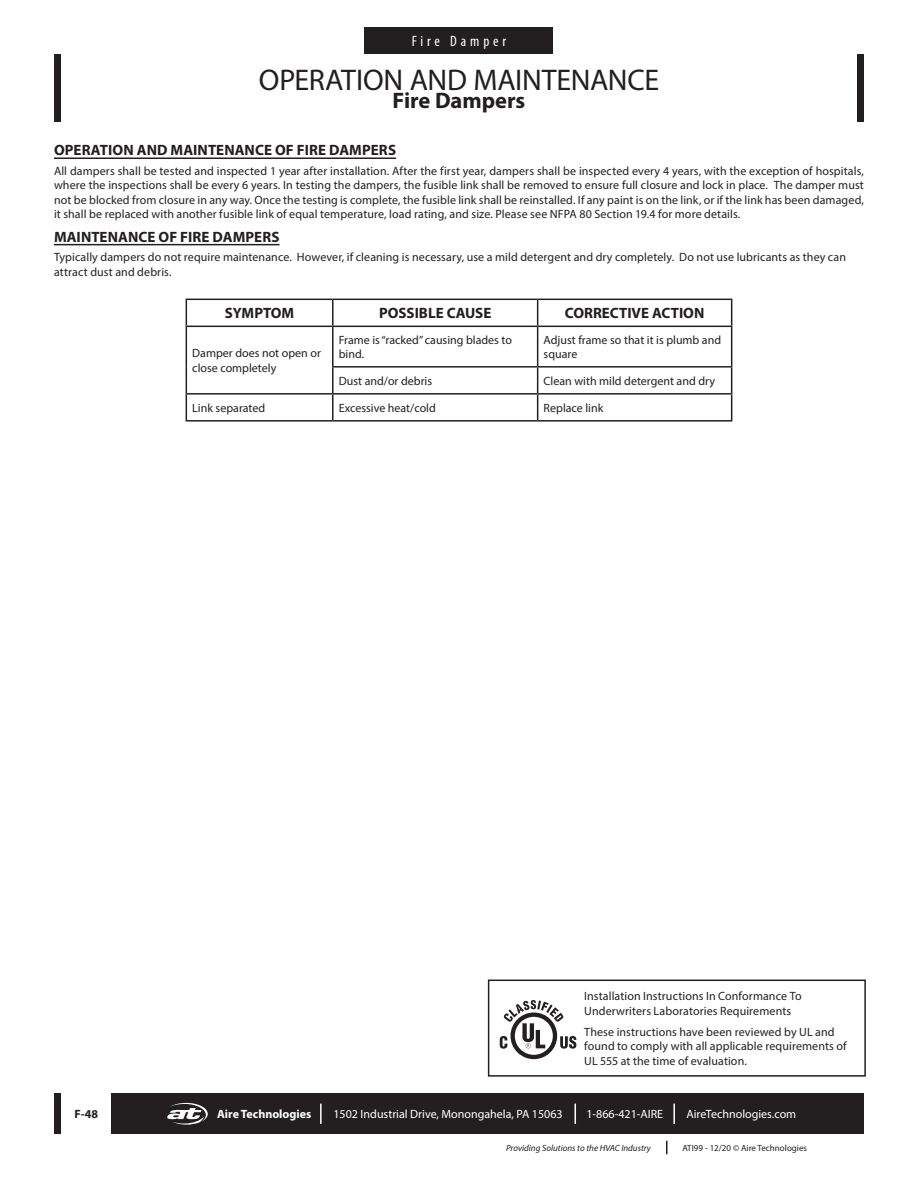
<style>
.page{position:relative;width:918px;height:1188px;background:#fff}
.page>*{position:absolute;margin:0;border:0;box-sizing:border-box;transform-origin:0 0}
.t1{font:30px "Myriad Pro";letter-spacing:-.01em;color:#231f20}
.t2{font:700 22.5px "Myriad Pro";letter-spacing:-.005em;color:#231f20}
.t3{font:700 15px "Myriad Pro";color:#231f20}
.t4{font:condensed 15px "Myriad Pro";letter-spacing:.26em;color:#fff}
.t5{font:12px/14.4px "Myriad Pro";letter-spacing:.005em;color:#231f20}
.t6{font:12px "Myriad Pro";color:#fff}
.t7{font:700 12px "Myriad Pro";color:#fff}
.t8{font:700 12px "Myriad Pro";color:#231f20}
.t9{font:italic 9px "Myriad Pro";color:#231f20}
.t10{font:9px "Myriad Pro";color:#231f20}
</style>
<div class="page">
<div style="left:54px;top:1094px;width:7px;height:40px;background:#231f20"></div>
<svg style="left:666px;top:1141px;width:2px;height:13px"></svg>
<div style="left:54px;top:54px;width:7px;height:68px;background:#231f20"></div>
<div style="left:857px;top:54px;width:7px;height:68px;background:#231f20"></div>
<div style="left:364px;top:27px;width:190px;height:27px;background:#231f20"></div>
<div style="left:112px;top:1094px;width:752px;height:40px;background:#231f20"></div>
<hr style="left:320px;top:1104px;width:2px;height:20px;background:#fff">
<svg style="left:575px;top:1104px;width:1px;height:20px"></svg>
<hr style="left:673px;top:1104px;width:2px;height:20px;background:#fff">
<svg style="left:167px;top:1103px;width:41px;height:22px"></svg>
<hr style="left:54px;top:158px;width:342px;height:1px;background:#231f20">
<hr style="left:54px;top:244px;width:225px;height:1px;background:#231f20">
<hr style="left:186px;top:299px;width:147px;height:1px;background:#231f20">
<svg style="left:186px;top:300px;width:1px;height:26px"></svg>
<hr style="left:333px;top:299px;width:205px;height:1px;background:#231f20">
<hr style="left:332px;top:300px;width:2px;height:26px;background:#231f20">
<hr style="left:538px;top:299px;width:194px;height:1px;background:#231f20">
<svg style="left:537px;top:300px;width:1px;height:26px"></svg>
<svg style="left:731px;top:300px;width:1px;height:26px"></svg>
<hr style="left:186px;top:326px;width:147px;height:1px;background:#231f20">
<hr style="left:186px;top:327px;width:1px;height:40px;background:#231f20">
<hr style="left:333px;top:326px;width:205px;height:1px;background:#231f20">
<hr style="left:332px;top:327px;width:2px;height:39px;background:#231f20">
<hr style="left:538px;top:326px;width:194px;height:1px;background:#231f20">
<hr style="left:537px;top:327px;width:1px;height:39px;background:#231f20">
<hr style="left:731px;top:327px;width:1px;height:39px;background:#231f20">
<hr style="left:332px;top:366px;width:206px;height:2px;background:#231f20">
<hr style="left:332px;top:368px;width:2px;height:25px;background:#231f20">
<hr style="left:538px;top:366px;width:194px;height:2px;background:#231f20">
<hr style="left:186px;top:393px;width:147px;height:2px;background:#231f20">
<svg style="left:186px;top:367px;width:1px;height:53px"></svg>
<hr style="left:333px;top:393px;width:205px;height:2px;background:#231f20">
<hr style="left:332px;top:395px;width:2px;height:25px;background:#231f20">
<hr style="left:538px;top:393px;width:194px;height:2px;background:#231f20">
<svg style="left:537px;top:368px;width:1px;height:52px"></svg>
<svg style="left:731px;top:368px;width:1px;height:52px"></svg>
<hr style="left:186px;top:420px;width:147px;height:2px;background:#231f20">
<hr style="left:333px;top:420px;width:205px;height:2px;background:#231f20">
<hr style="left:538px;top:420px;width:194px;height:2px;background:#231f20">
<div style="left:488px;top:980px;width:378px;height:97px;border:2px solid #231f20"></div>
<svg style="left:500px;top:1000px;width:76px;height:59px"></svg>
<p class="t4" style="left:412px;top:32px;width:96px">Fire Damper</p>
<p class="t1" style="left:259px;top:61px;width:402px">OPERATION AND MAINTENANCE</p>
<p class="t2" style="left:393px;top:86px;width:134px">Fire Dampers</p>
<p class="t3" style="left:54px;top:140px;width:344px">OPERATION AND MAINTENANCE OF FIRE DAMPERS</p>
<p class="t5" style="left:54px;top:164px;width:812px;text-align:justify">All dampers shall be tested and inspected 1 year after installation. After the first year, dampers shall be inspected every 4 years, with the exception of hospitals, where the inspections shall be every 6 years. In testing the dampers, the fusible link shall be removed to ensure full closure and lock in place. The damper must not be blocked from closure in any way. Once the testing is complete, the fusible link shall be reinstalled. If any paint is on the link, or if the link has been damaged, it shall be replaced with another fusible link of equal temperature, load rating, and size. Please see NFPA 80 Section 19.4 for more details.</p>
<p class="t3" style="left:54px;top:227px;width:227px">MAINTENANCE OF FIRE DAMPERS</p>
<p class="t5" style="left:54px;top:250px;width:794px">Typically dampers do not require maintenance. However, if cleaning is necessary, use a mild detergent and dry completely. Do not use lubricants as they can attract dust and debris.</p>
<p class="t3" style="left:225px;top:304px;width:71px">SYMPTOM</p>
<p class="t3" style="left:379px;top:304px;width:114px">POSSIBLE CAUSE</p>
<p class="t3" style="left:565px;top:304px;width:141px">CORRECTIVE ACTION</p>
<p class="t5" style="left:192px;top:346px;width:130px">Damper does not open or close completely</p>
<p class="t5" style="left:339px;top:332px;width:175px">Frame is “racked” causing blades to bind.</p>
<p class="t5" style="left:544px;top:332px;width:179px">Adjust frame so that it is plumb and square</p>
<p class="t5" style="left:339px;top:373px;width:95px">Dust and/or debris</p>
<p class="t5" style="left:544px;top:373px;width:173px">Clean with mild detergent and dry</p>
<p class="t5" style="left:192px;top:400px;width:74px">Link separated</p>
<p class="t5" style="left:339px;top:400px;width:99px">Excessive heat/cold</p>
<p class="t5" style="left:544px;top:400px;width:61px">Replace link</p>
<p class="t8" style="left:74px;top:1106px;width:25px">F-48</p>
<p class="t5" style="left:584px;top:989px;width:219px">Installation Instructions In Conformance To<br>Underwriters Laboratories Requirements</p>
<p class="t5" style="left:584px;top:1025px;width:264px">These instructions have been reviewed by UL and found to comply with all applicable requirements of<br>UL 555 at the time of evaluation.</p>
<p class="t7" style="left:217px;top:1106px;width:96px">Aire Technologies</p>
<p class="t6" style="left:333px;top:1107px;width:231px">1502 Industrial Drive, Monongahela, PA 15063</p>
<p class="t6" style="left:586px;top:1107px;width:78px">1-866-421-AIRE</p>
<p class="t6" style="left:686px;top:1107px;width:111px">AireTechnologies.com</p>
<p class="t9" style="left:506px;top:1142px;width:146px">Providing Solutions to the HVAC Industry</p>
<p class="t10" style="left:682px;top:1142px;width:126px">ATI99 - 12/20 © Aire Technologies</p>
</div>
